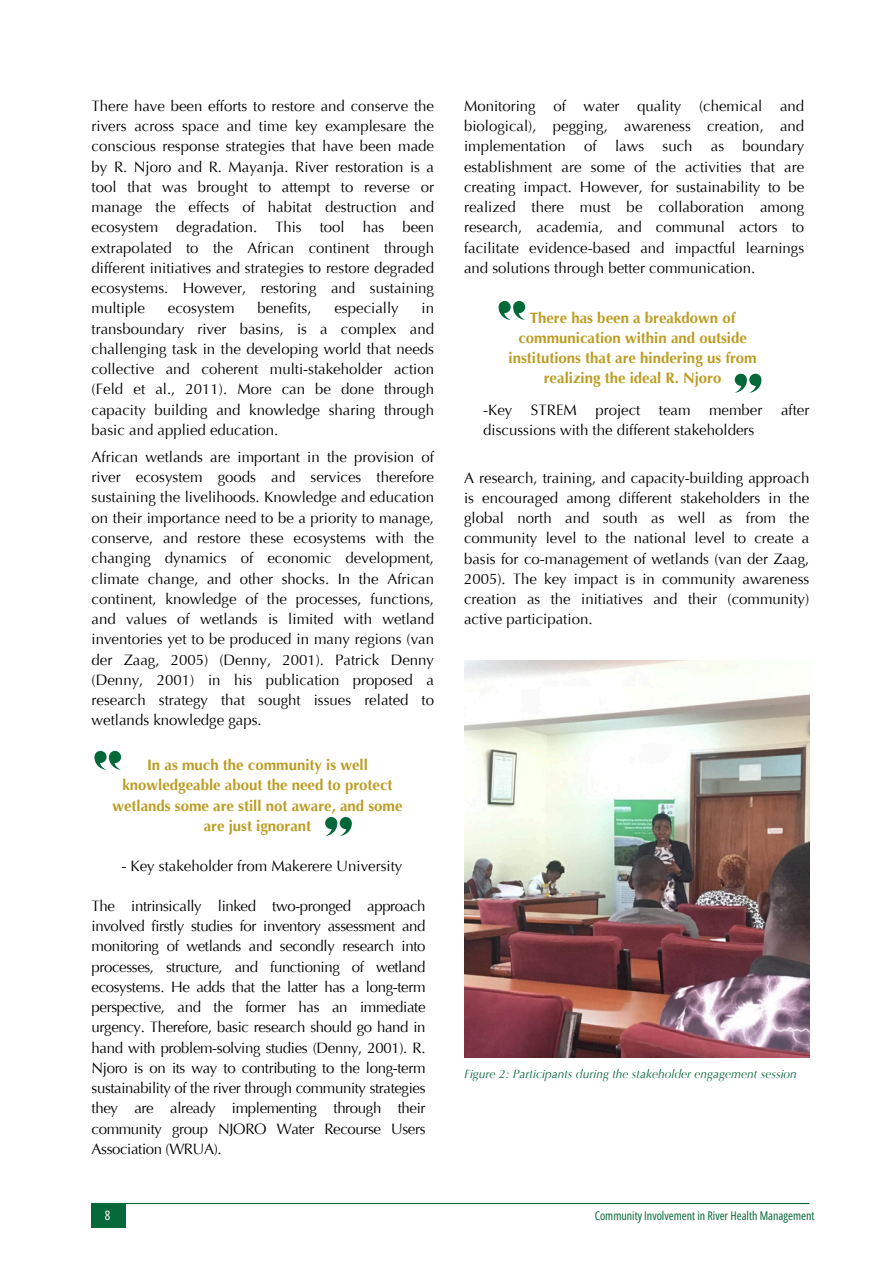
<style>
.page{position:relative;width:894px;height:1264px;background:#fff}
.page>*{position:absolute;margin:0;border:0;box-sizing:border-box;transform-origin:0 0}
.t1{font:15px/20.2px "Optima LT Pro";color:#000;text-align:justify}
.t2{font:700 15px/20.2px "Optima LT Pro";color:#bc9c22;text-align:center}
.t3{font:12.9px "Open Sans Condensed";color:#fff}
.t4{font:italic 12px "Optima LT Pro";color:#056839}
.t5{font:12px "Open Sans Condensed";color:#056839}
</style>
<div class="page">
<hr style="left:94px;top:1202px;width:715px;height:1px;background:#056839">
<div style="left:92px;top:1203px;width:34px;height:24px;background:#056839"></div>
<svg style="left:94px;top:750px;width:27px;height:20px"></svg>
<svg style="left:325px;top:817px;width:27px;height:19px"></svg>
<svg style="left:498px;top:301px;width:27px;height:19px"></svg>
<svg style="left:734px;top:373px;width:27px;height:20px"></svg>
<img style="left:464px;top:660px;width:345px;height:397px">
<h2 class="t1" style="left:92px;top:97px;width:344px">There have been efforts to restore and conserve the rivers across space and time key examplesare the conscious response strategies that have been made by R. Njoro and R. Mayanja. River restoration is a tool that was brought to attempt to reverse or manage the effects of habitat destruction and ecosystem degradation. This tool has been extrapolated to the African continent through different initiatives and strategies to restore degraded ecosystems. However, restoring and sustaining multiple</h2>
<h2 class="t1" style="left:168px;top:300px;width:68px">ecosystem</h2>
<h2 class="t1" style="left:257px;top:300px;width:56px">benefits,</h2>
<h2 class="t1" style="left:334px;top:300px;width:66px">especially</h2>
<h2 class="t1" style="left:92px;top:300px;width:344px;text-indent:330px">in transboundary river basins, is a complex and challenging task in the developing world that needs collective and coherent multi-stakeholder action (Feld et al., 2011). More can be done through capacity building and knowledge sharing through basic and applied education.</h2>
<h2 class="t1" style="left:92px;top:448px;width:344px">African wetlands are important in the provision of river ecosystem goods and services therefore sustaining the livelihoods. Knowledge and education on their importance need to be a priority to manage, conserve, and restore these ecosystems with the changing dynamics of economic development, climate change, and other shocks. In the African continent, knowledge of the processes, functions, and values of wetlands is limited with wetland inventories yet to be produced in many regions (van der Zaag, 2005) (Denny, 2001). Patrick Denny (Denny, 2001) in his publication proposed a research strategy that sought issues related to wetlands knowledge gaps.</h2>
<h2 class="t2" style="left:112px;top:756px;width:291px">In as much the community is well knowledgeable about the need to protect wetlands some are still not aware, and some are just ignorant</h2>
<h2 class="t1" style="left:121px;top:857px;width:282px">- Key stakeholder from Makerere University</h2>
<p class="t1" style="left:92px;top:897px;width:335px">The intrinsically linked two-pronged approach involved firstly studies for inventory assessment and monitoring of wetlands and secondly research into processes, structure, and functioning of wetland ecosystems. He adds that the latter has a long-term perspective, and the former has an immediate urgency. Therefore, basic research should go hand in hand with problem-solving studies (Denny, 2001). R.<br>Njoro is on its way to contributing to the long-term sustainability of the river through community strategies they are already implementing through their community group NJORO Water Recourse Users Association (WRUA).</p>
<h1 class="t1" style="left:464px;top:97px;width:341px">Monitoring of water quality (chemical and biological), pegging, awareness creation, and implementation of laws such as boundary establishment are some of the activities that are creating impact. However, for sustainability to be realized there must be collaboration among research, academia, and communal actors to facilitate evidence-based and impactful learnings and solutions through better communication.</h1>
<h2 class="t2" style="left:508px;top:309px;width:250px">There has been a breakdown of communication within and outside institutions that are hindering us from realizing the ideal R. Njoro</h2>
<h2 class="t1" style="left:483px;top:401px;width:327px">-Key STREM project team member after discussions with the different stakeholders</h2>
<p class="t1" style="left:464px;top:469px;width:346px">A research, training, and capacity-building approach is encouraged among different stakeholders in the global north and south as well as from the community level to the national level to create a basis for co-management of wetlands (van der Zaag, 2005). The key impact is in community awareness creation as the initiatives and their (community) active participation.</p>
<h2 class="t4" style="left:464px;top:1069px;width:334px">Figure 2: Participants during the stakeholder engagement session</h2>
<h1 class="t3" style="left:105px;top:1206px;width:7px">8</h1>
<p class="t5" style="left:594px;top:1206px;width:221px">Community Involvement in River Health Management</p>
</div>
